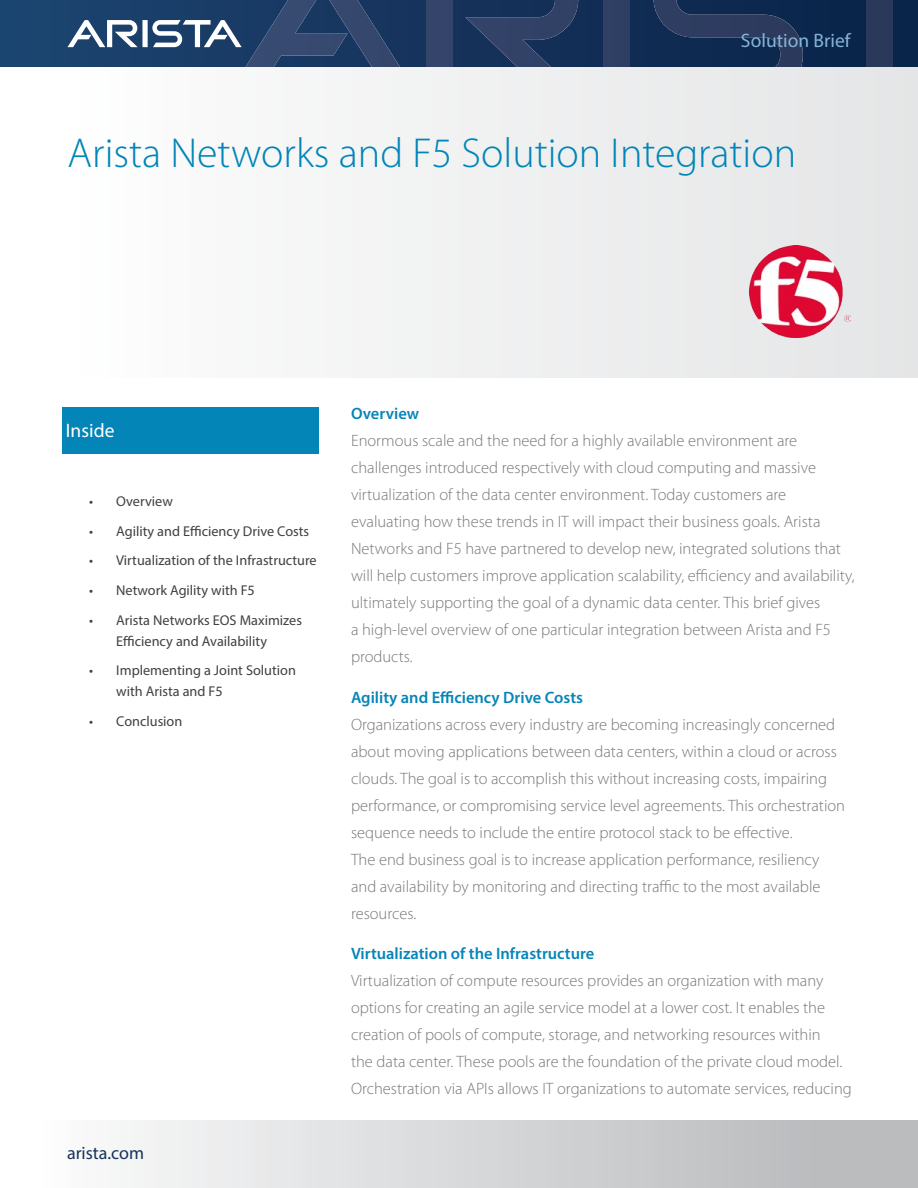
<style>
.page{position:relative;width:918px;height:1188px;background:#fff}
.page>*{position:absolute;margin:0;border:0;box-sizing:border-box;transform-origin:0 0}
.t1{font:300 42px "Myriad Pro";color:#0085b8}
.t2{font:19.5px "Myriad Pro";color:#86b4d6}
.t3{font:19.5px "Myriad Pro";color:#fff}
.t4{font:18px "Myriad Pro";color:#16325c}
.t5{font:300 16.5px/27px "Myriad Pro";color:#77787b}
.t6{font:600 16.5px "Myriad Pro";color:#0685b8}
.t7{font:14.25px/21px "Myriad Pro";color:#414042;text-align:center}
</style>
<div class="page">
<svg style="left:0;top:0;width:918px;height:68px;background:#15345b"></svg>
<div style="left:426px;top:0;width:26px;height:68px;background:#34446a"></div>
<svg style="left:465px;top:0;width:113px;height:68px;background:#253b61"></svg>
<svg style="left:67px;top:0;width:333px;height:68px;background:#365277"></svg>
<div style="left:604px;top:0;width:26px;height:68px;background:#2f3f63"></div>
<svg style="left:654px;top:0;width:149px;height:68px;background:#1e3458"></svg>
<div style="left:867px;top:0;width:26px;height:68px;background:#2a385a"></div>
<div style="left:0;top:1120px;width:918px;height:68px;background:linear-gradient(to right,#fff,#b3b5b8)"></div>
<div style="left:0;top:68px;width:918px;height:310px;background:linear-gradient(to right,#fff,#e4e5e6)"></div>
<div style="left:62px;top:407px;width:257px;height:46px;background:#0385b8"></div>
<img style="left:750px;top:245px;width:100px;height:93px">
<p class="t2" style="left:741px;top:29px;width:111px">Solution Brief</p>
<h1 class="t1" style="left:68px;top:129px;width:730px">Arista Networks and F5 Solution Integration</h1>
<p class="t3" style="left:66px;top:418px;width:50px">Inside</p>
<p class="t7" style="left:89px;top:491px;width:85px">• Overview</p>
<p class="t7" style="left:89px;top:520px;width:221px">• Agility and Efficiency Drive Costs</p>
<p class="t7" style="left:89px;top:550px;width:229px">• Virtualization of the Infrastructure</p>
<p class="t7" style="left:89px;top:579px;width:167px">• Network Agility with F5</p>
<p class="t7" style="left:89px;top:609px;width:214px">• Arista Networks EOS Maximizes<br>Efficiency and Availability</p>
<p class="t7" style="left:116px;top:660px;width:181px;text-align:left;text-indent:-27px">• Implementing a Joint Solution with Arista and F5</p>
<p class="t7" style="left:89px;top:710px;width:95px">• Conclusion</p>
<p class="t4" style="left:67px;top:1142px;width:79px">arista.com</p>
<p class="t6" style="left:351px;top:403px;width:70px">Overview</p>
<p class="t5" style="left:351px;top:427px;width:505px">Enormous scale and the need for a highly available environment are challenges introduced respectively with cloud computing and massive virtualization of the data center environment. Today customers are evaluating how these trends in IT will impact their business goals. Arista Networks and F5 have partnered to develop new, integrated solutions that will help customers improve application scalability, efficiency and availability, ultimately supporting the goal of a dynamic data center. This brief gives<br>a high-level overview of one particular integration between Arista and F5 products.</p>
<p class="t6" style="left:351px;top:687px;width:234px">Agility and Efficiency Drive Costs</p>
<p class="t5" style="left:351px;top:711px;width:496px">Organizations across every industry are becoming increasingly concerned about moving applications between data centers, within a cloud or across clouds. The goal is to accomplish this without increasing costs, impairing performance, or compromising service level agreements. This orchestration sequence needs to include the entire protocol stack to be effective.<br>The end business goal is to increase application performance, resiliency and availability by monitoring and directing traffic to the most available resources.</p>
<p class="t6" style="left:351px;top:943px;width:245px">Virtualization of the Infrastructure</p>
<p class="t5" style="left:351px;top:967px;width:502px">Virtualization of compute resources provides an organization with many options for creating an agile service model at a lower cost. It enables the creation of pools of compute, storage, and networking resources within<br>the data center. These pools are the foundation of the private cloud model.<br>Orchestration via APIs allows IT organizations to automate services, reducing</p>
</div>
